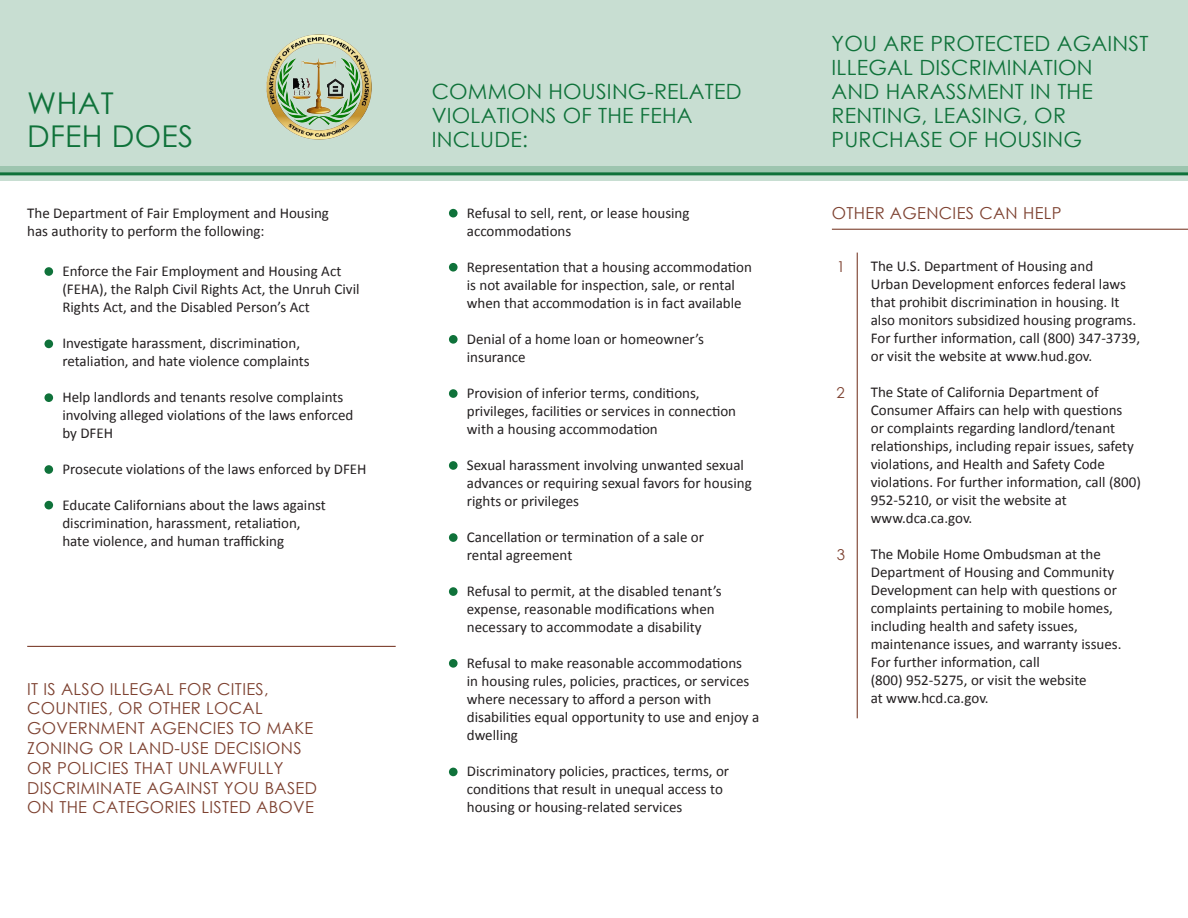
<style>
.page{position:relative;width:1188px;height:918px;background:#fff}
.page>*{position:absolute;margin:0;border:0;box-sizing:border-box;transform-origin:0 0}
.t1{font:30px "Century Gothic";letter-spacing:.01em;color:#0f723a}
.t2{font:21px/24px "Century Gothic";letter-spacing:.01em;color:#0f723a}
.t3{font:16.5px/19.8px "Century Gothic";letter-spacing:.02em;color:#7d4130}
.t4{font:15px/18px "Calibri";color:#231f20}
.t5{font:15px "Century Gothic";color:#7d4130}
</style>
<div class="page">
<svg style="left:0;top:175px;width:1188px;height:6px;background:#bcd7c8"></svg>
<div style="left:0;top:0;width:1188px;height:173px;background:#c8ded2"></div>
<hr style="left:0;top:172px;width:1188px;height:3px;background:#0f723a">
<hr style="left:832px;top:229px;width:356px;height:1px;background:#7d4130">
<hr style="left:857px;top:253px;width:1px;height:465px;background:#7d4130">
<img style="left:267px;top:34px;width:105px;height:105px">
<div style="left:44px;top:267px;width:9px;height:9px;background:#0f723a;border-radius:50%"></div>
<div style="left:449px;top:209px;width:9px;height:9px;background:#0f723a;border-radius:50%"></div>
<div style="left:449px;top:263px;width:9px;height:9px;background:#0f723a;border-radius:50%"></div>
<div style="left:44px;top:340px;width:9px;height:8px;background:#0f723a;border-radius:50%"></div>
<div style="left:449px;top:335px;width:9px;height:9px;background:#0f723a;border-radius:50%"></div>
<div style="left:44px;top:393px;width:9px;height:9px;background:#0f723a;border-radius:50%"></div>
<div style="left:449px;top:389px;width:9px;height:9px;background:#0f723a;border-radius:50%"></div>
<div style="left:44px;top:465px;width:9px;height:9px;background:#0f723a;border-radius:50%"></div>
<div style="left:44px;top:501px;width:9px;height:8px;background:#0f723a;border-radius:50%"></div>
<div style="left:449px;top:461px;width:9px;height:9px;background:#0f723a;border-radius:50%"></div>
<div style="left:449px;top:533px;width:9px;height:9px;background:#0f723a;border-radius:50%"></div>
<div style="left:449px;top:587px;width:9px;height:9px;background:#0f723a;border-radius:50%"></div>
<div style="left:449px;top:659px;width:9px;height:9px;background:#0f723a;border-radius:50%"></div>
<div style="left:449px;top:768px;width:9px;height:8px;background:#0f723a;border-radius:50%"></div>
<hr style="left:27px;top:646px;width:369px;height:1px;background:#7d4130">
<p class="t1" style="left:27px;top:82px;width:88px">WHAT</p>
<p class="t1" style="left:27px;top:115px;width:168px">DFEH DOES</p>
<p class="t4" style="left:27px;top:204px;width:303px">The Department of Fair Employment and Housing has authority to perform the following:</p>
<p class="t4" style="left:62px;top:262px;width:299px">Enforce the Fair Employment and Housing Act (FEHA), the Ralph Civil Rights Act, the Unruh Civil<br>Rights Act, and the Disabled Person’s Act</p>
<p class="t4" style="left:62px;top:334px;width:249px">Investigate harassment, discrimination, retaliation, and hate violence complaints</p>
<p class="t4" style="left:62px;top:388px;width:292px">Help landlords and tenants resolve complaints involving alleged violations of the laws enforced by DFEH</p>
<p class="t4" style="left:62px;top:460px;width:306px">Prosecute violations of the laws enforced by DFEH</p>
<p class="t4" style="left:62px;top:496px;width:265px">Educate Californians about the laws against discrimination, harassment, retaliation,</p>
<p class="t4" style="left:62px;top:532px;width:223px">hate violence, and human trafficking</p>
<p class="t3" style="left:27px;top:679px;width:291px">IT IS ALSO ILLEGAL FOR CITIES,<br>COUNTIES, OR OTHER LOCAL<br>GOVERNMENT AGENCIES TO MAKE<br>ZONING OR LAND-USE DECISIONS<br>OR POLICIES THAT UNLAWFULLY<br>DISCRIMINATE AGAINST YOU BASED<br>ON THE CATEGORIES LISTED ABOVE</p>
<p class="t2" style="left:432px;top:79px;width:312px">COMMON HOUSING-RELATED<br>VIOLATIONS OF THE FEHA<br>INCLUDE:</p>
<p class="t4" style="left:467px;top:204px;width:224px">Refusal to sell, rent, or lease housing accommodations</p>
<p class="t4" style="left:467px;top:258px;width:287px">Representation that a housing accommodation is not available for inspection, sale, or rental when that accommodation is in fact available</p>
<p class="t4" style="left:467px;top:330px;width:239px">Denial of a home loan or homeowner’s insurance</p>
<p class="t4" style="left:467px;top:384px;width:271px">Provision of inferior terms, conditions, privileges, facilities or services in connection with a housing accommodation</p>
<p class="t4" style="left:467px;top:456px;width:287px">Sexual harassment involving unwanted sexual advances or requiring sexual favors for housing rights or privileges</p>
<p class="t4" style="left:467px;top:528px;width:239px">Cancellation or termination of a sale or</p>
<p class="t4" style="left:467px;top:546px;width:107px">rental agreement</p>
<p class="t4" style="left:467px;top:582px;width:256px">Refusal to permit, at the disabled tenant’s expense, reasonable modifications when necessary to accommodate a disability</p>
<p class="t4" style="left:467px;top:654px;width:294px">Refusal to make reasonable accommodations<br>in housing rules, policies, practices, or services where necessary to afford a person with disabilities equal opportunity to use and enjoy a dwelling</p>
<p class="t4" style="left:467px;top:762px;width:264px">Discriminatory policies, practices, terms, or conditions that result in unequal access to housing or housing-related services</p>
<p class="t2" style="left:832px;top:31px;width:318px">YOU ARE PROTECTED AGAINST<br>ILLEGAL DISCRIMINATION</p>
<p class="t2" style="left:832px;top:79px;width:263px">AND HARASSMENT IN THE<br>RENTING, LEASING, OR<br>PURCHASE OF HOUSING</p>
<p class="t3" style="left:832px;top:203px;width:231px">OTHER AGENCIES CAN HELP</p>
<p class="t5" style="left:837px;top:256px;width:10px">1</p>
<p class="t5" style="left:837px;top:383px;width:10px">2</p>
<p class="t5" style="left:837px;top:544px;width:10px">3</p>
<p class="t4" style="left:871px;top:257px;width:224px">The U.S. Department of Housing and</p>
<p class="t4" style="left:871px;top:275px;width:271px">Urban Development enforces federal laws that prohibit discrimination in housing. It also monitors subsidized housing programs.<br>For further information, call (800) 347-3739, or visit the website at www.hud.gov.</p>
<p class="t4" style="left:871px;top:383px;width:272px">The State of California Department of Consumer Affairs can help with questions<br>or complaints regarding landlord/tenant relationships, including repair issues, safety violations, and Health and Safety Code violations. For further information, call (800)<br>952-5210, or visit the website at</p>
<p class="t4" style="left:871px;top:509px;width:103px">www.dca.ca.gov.</p>
<p class="t4" style="left:871px;top:545px;width:252px">The Mobile Home Ombudsman at the Department of Housing and Community Development can help with questions or complaints pertaining to mobile homes, including health and safety issues, maintenance issues, and warranty issues.<br>For further information, call</p>
<p class="t4" style="left:871px;top:671px;width:217px">(800) 952-5275, or visit the website</p>
<p class="t4" style="left:871px;top:689px;width:119px">at www.hcd.ca.gov.</p>
</div>
